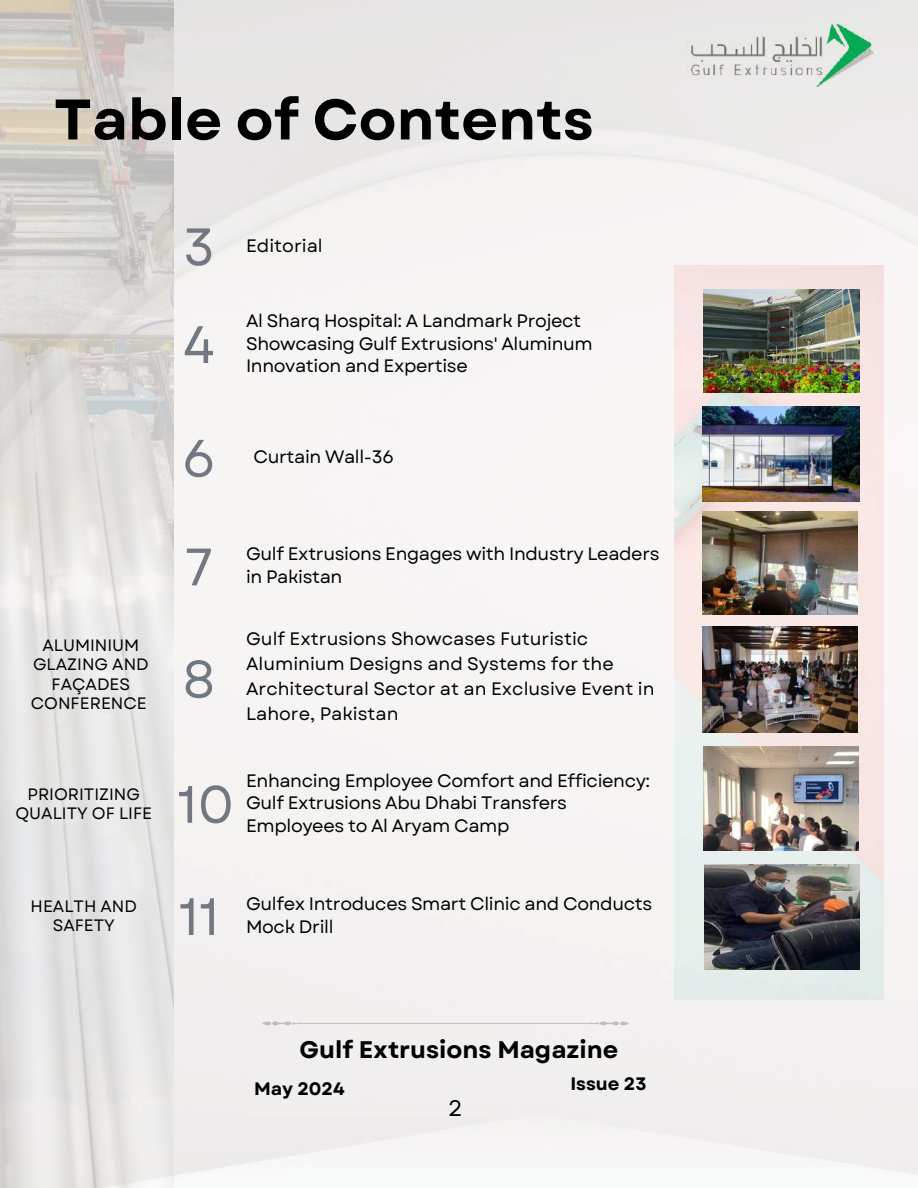
<style>
.page{position:relative;width:918px;height:1188px;background:#fff}
.page>*{position:absolute;margin:0;border:0;box-sizing:border-box;transform-origin:0 0}
.t1{font:700 57px "Garet";color:#000001}
.t2{font:52.5px/112.2px "Garet";color:#717881}
.t3{font:700 24px "Garet";color:#000001}
.t4{font:22.5px "Garet";color:#000001}
.t5{font:18px/22.5px "Garet";letter-spacing:-.02em;color:#000001}
.t6{font:18px/24.8px "Garet";color:#000001}
.t7{font:700 18px "Garet";color:#000001}
.t8{font:16.5px/19.2px "Garet";color:#000;text-align:center}
</style>
<div class="page">
<img style="left:173px;top:0;width:745px;height:1188px">
<img style="left:0;top:0;width:173px;height:1188px">
<img style="left:674px;top:266px;width:209px;height:733px">
<img style="left:686px;top:21px;width:188px;height:65px">
<svg style="left:262px;top:1021px;width:367px;height:5px"></svg>
<img style="left:703px;top:289px;width:157px;height:104px">
<img style="left:703px;top:407px;width:156px;height:94px">
<img style="left:703px;top:512px;width:155px;height:102px">
<img style="left:703px;top:627px;width:155px;height:106px">
<img style="left:703px;top:746px;width:155px;height:105px">
<img style="left:704px;top:865px;width:155px;height:104px">
<h1 class="t1" style="left:54px;top:78px;width:541px">Table of Contents</h1>
<h2 class="t2" style="left:183px;top:191px;width:33px">3</h2>
<p class="t6" style="left:246px;top:233px;width:78px">Editorial</p>
<h2 class="t2" style="left:183px;top:289px;width:34px">4</h2>
<p class="t5" style="left:246px;top:310px;width:348px">Al Sharq Hospital: A Landmark Project<br>Showcasing Gulf Extrusions' Aluminum<br>Innovation and Expertise</p>
<h2 class="t2" style="left:182px;top:402px;width:35px">6</h2>
<p class="t5" style="left:253px;top:446px;width:142px">Curtain Wall-36</p>
<p class="t8" style="left:31px;top:636px;width:119px">ALUMINIUM<br>GLAZING AND<br>FAÇADES<br>CONFERENCE</p>
<p class="t8" style="left:15px;top:785px;width:138px">PRIORITIZING<br>QUALITY OF LIFE</p>
<p class="t8" style="left:31px;top:897px;width:108px">HEALTH AND<br>SAFETY</p>
<h2 class="t2" style="left:185px;top:511px;width:30px">7</h2>
<h2 class="t2" style="left:183px;top:623px;width:34px">8</h2>
<p class="t5" style="left:246px;top:543px;width:415px">Gulf Extrusions Engages with Industry Leaders in Pakistan</p>
<p class="t6" style="left:246px;top:627px;width:410px">Gulf Extrusions Showcases Futuristic Aluminium Designs and Systems for the Architectural Sector at an Exclusive Event in Lahore, Pakistan</p>
<h2 class="t2" style="left:177px;top:749px;width:59px">10<br>11</h2>
<p class="t5" style="left:246px;top:769px;width:406px">Enhancing Employee Comfort and Efficiency:<br>Gulf Extrusions Abu Dhabi Transfers<br>Employees to Al Aryam Camp</p>
<p class="t5" style="left:246px;top:893px;width:408px">Gulfex Introduces Smart Clinic and Conducts<br>Mock Drill</p>
<h3 class="t3" style="left:300px;top:1032px;width:320px">Gulf Extrusions Magazine</h3>
<p class="t7" style="left:254px;top:1076px;width:92px">May 2024</p>
<p class="t7" style="left:570px;top:1071px;width:78px">Issue 23</p>
<p class="t4" style="left:448px;top:1092px;width:16px">2</p>
</div>
